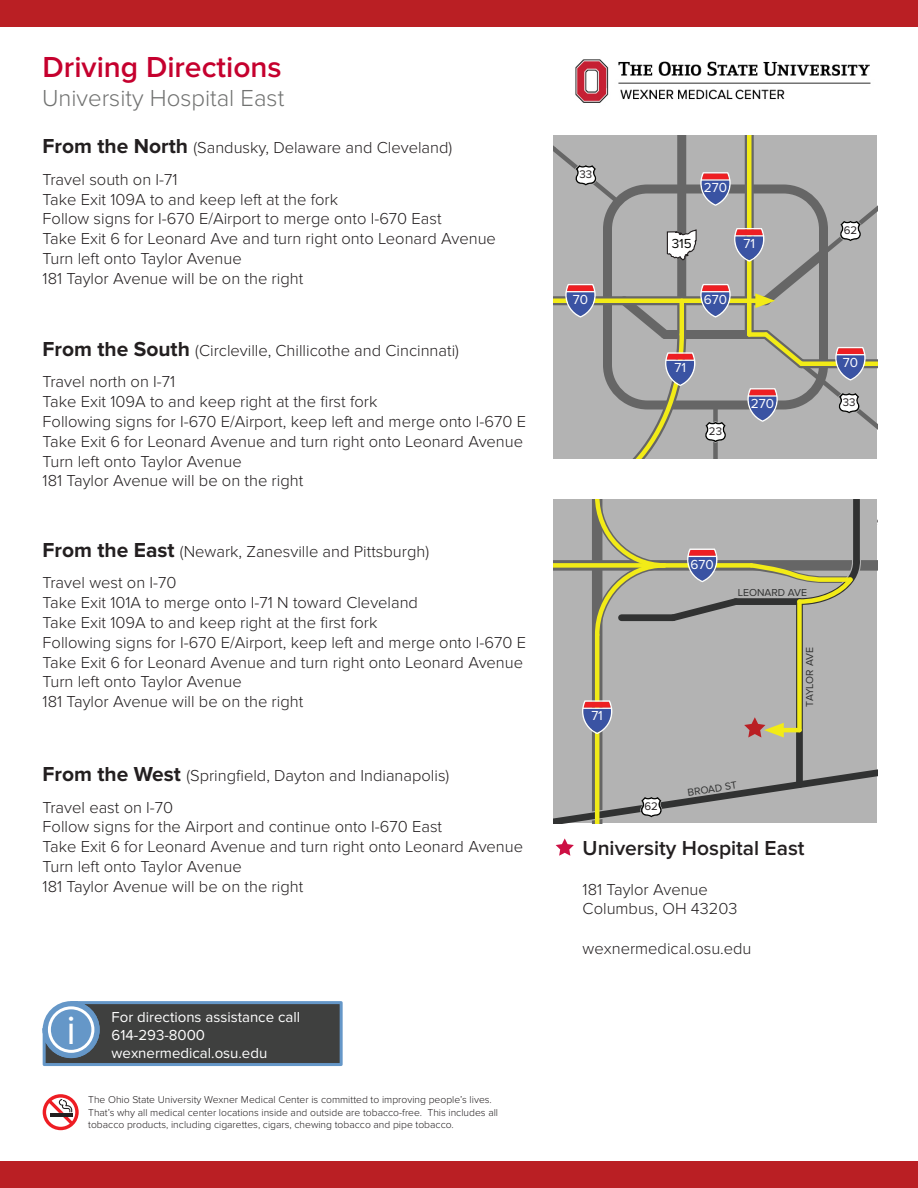
<style>
.page{position:relative;width:918px;height:1188px;background:#fff}
.page>*{position:absolute;margin:0;border:0;box-sizing:border-box;transform-origin:0 0}
.t1{font:42px "Proxima Nova";color:#fff}
.t2{font:600 30px "Proxima Nova";color:#c5002e}
.t3{font:300 24px "Proxima Nova";color:#717271}
.t4{font:600 21px "Proxima Nova";color:#231f20}
.t5{font:300 16.5px/19.8px "Proxima Nova";color:#231f20}
.t6{font:15px/18px "Proxima Nova";color:#fff}
.t7{font:13.5px "Proxima Nova";color:#fff}
.t8{font:13.5px "Proxima Nova";color:#040503}
.t9{font:11.4px "Proxima Nova";color:#231f20}
.t10{font:10.5px "Proxima Nova";color:#313232}
.t11{font:10.5px "Proxima Nova";letter-spacing:-.035em;color:#313232}
.t12{font:300 10.35px/12.5px "Proxima Nova";color:#231f20}
.s1{font-weight:700;font-size:21px}
</style>
<div class="page">
<div style="left:0;top:0;width:918px;height:27px;background:#ba1f24"></div>
<div style="left:0;top:1161px;width:918px;height:27px;background:#ba1f24"></div>
<svg style="left:43px;top:1094px;width:36px;height:36px"></svg>
<svg style="left:556px;top:838px;width:18px;height:18px"></svg>
<svg style="left:745px;top:135px;width:9px;height:6px"></svg>
<div style="left:677px;top:135px;width:9px;height:199px;background:#666"></div>
<hr style="left:747px;top:135px;width:4px;height:199px;background:#f2eb17">
<svg style="left:554px;top:141px;width:323px;height:318px;background:#a9a7a5"></svg>
<div style="left:554px;top:499px;width:324px;height:324px;background:#b3b3b3"></div>
<div style="left:554px;top:560px;width:324px;height:11px;background:#666"></div>
<svg style="left:592px;top:642px;width:10px;height:119px"></svg>
<div style="left:796px;top:602px;width:7px;height:183px;background:#313232"></div>
<hr style="left:595px;top:635px;width:4px;height:189px;background:#f2eb17">
<div style="left:554px;top:563px;width:197px;height:5px;background:#f2eb17"></div>
<div style="left:797px;top:602px;width:5px;height:128px;background:#f2eb17"></div>
<hr style="left:783px;top:728px;width:16px;height:4px;background:#f2eb17">
<svg style="left:554px;top:761px;width:324px;height:63px"></svg>
<svg style="left:590px;top:499px;width:275px;height:143px"></svg>
<svg style="left:744px;top:717px;width:40px;height:21px"></svg>
<svg style="left:582px;top:700px;width:30px;height:34px"></svg>
<svg style="left:43px;top:1001px;width:300px;height:65px;background:#4d5861"></svg>
<img style="left:575px;top:59px;width:296px;height:44px">
<p class="t2" style="left:43px;top:50px;width:241px">Driving Directions</p>
<p class="t3" style="left:42px;top:84px;width:244px">University Hospital East</p>
<p class="t5" style="left:43px;top:138px;width:411px"><span class="s1">From the North</span> (Sandusky, Delaware and Cleveland)</p>
<p class="t5" style="left:43px;top:170px;width:136px">Travel south on I-71</p>
<p class="t5" style="left:43px;top:189px;width:297px">Take Exit 109A to and keep left at the fork</p>
<p class="t5" style="left:43px;top:209px;width:400px">Follow signs for I-670 E/Airport to merge onto I-670 East</p>
<p class="t5" style="left:43px;top:229px;width:455px">Take Exit 6 for Leonard Ave and turn right onto Leonard Avenue<br>Turn left onto Taylor Avenue</p>
<p class="t5" style="left:43px;top:269px;width:262px">181 Taylor Avenue will be on the right</p>
<p class="t5" style="left:43px;top:340px;width:418px"><span class="s1">From the South</span> (Circleville, Chillicothe and Cincinnati)</p>
<p class="t5" style="left:43px;top:372px;width:134px">Travel north on I-71</p>
<p class="t5" style="left:43px;top:392px;width:336px">Take Exit 109A to and keep right at the first fork</p>
<p class="t5" style="left:43px;top:412px;width:485px">Following signs for I-670 E/Airport, keep left and merge onto I-670 E</p>
<p class="t5" style="left:43px;top:432px;width:482px">Take Exit 6 for Leonard Avenue and turn right onto Leonard Avenue</p>
<p class="t5" style="left:43px;top:451px;width:201px">Turn left onto Taylor Avenue</p>
<p class="t5" style="left:43px;top:471px;width:262px">181 Taylor Avenue will be on the right</p>
<p class="t5" style="left:43px;top:541px;width:388px"><span class="s1">From the East</span> (Newark, Zanesville and Pittsburgh)</p>
<p class="t5" style="left:43px;top:573px;width:135px">Travel west on I-70</p>
<p class="t5" style="left:43px;top:593px;width:377px">Take Exit 101A to merge onto I-71 N toward Cleveland</p>
<p class="t5" style="left:43px;top:613px;width:336px">Take Exit 109A to and keep right at the first fork</p>
<p class="t5" style="left:43px;top:633px;width:485px">Following signs for I-670 E/Airport, keep left and merge onto I-670 E</p>
<p class="t5" style="left:43px;top:652px;width:482px">Take Exit 6 for Leonard Avenue and turn right onto Leonard Avenue</p>
<p class="t5" style="left:43px;top:672px;width:201px">Turn left onto Taylor Avenue</p>
<p class="t5" style="left:43px;top:692px;width:262px">181 Taylor Avenue will be on the right</p>
<p class="t5" style="left:43px;top:766px;width:408px"><span class="s1">From the West</span> (Springfield, Dayton and Indianapolis)</p>
<p class="t5" style="left:43px;top:797px;width:132px">Travel east on I-70</p>
<p class="t5" style="left:43px;top:817px;width:401px">Follow signs for the Airport and continue onto I-670 East</p>
<p class="t5" style="left:43px;top:837px;width:482px">Take Exit 6 for Leonard Avenue and turn right onto Leonard Avenue</p>
<p class="t5" style="left:43px;top:857px;width:201px">Turn left onto Taylor Avenue</p>
<p class="t5" style="left:43px;top:877px;width:262px">181 Taylor Avenue will be on the right</p>
<p class="t1" style="left:66px;top:1006px;width:11px">i</p>
<p class="t6" style="left:112px;top:1008px;width:190px">For directions assistance call<br>614-293-8000 wexnermedical.osu.edu</p>
<p class="t12" style="left:88px;top:1094px;width:411px">The Ohio State University Wexner Medical Center is committed to improving people’s lives.<br>That’s why all medical center locations inside and outside are tobacco-free. This includes all tobacco products, including cigarettes, cigars, chewing tobacco and pipe tobacco.</p>
<p class="t9" style="left:579px;top:168px;width:14px">33</p>
<p class="t7" style="left:573px;top:292px;width:17px">70</p>
<p class="t7" style="left:704px;top:180px;width:25px">270</p>
<p class="t8" style="left:672px;top:236px;width:22px">315</p>
<p class="t7" style="left:743px;top:236px;width:13px">71</p>
<p class="t7" style="left:704px;top:292px;width:25px">670</p>
<p class="t7" style="left:674px;top:360px;width:13px">71</p>
<p class="t9" style="left:709px;top:425px;width:15px">23</p>
<p class="t7" style="left:751px;top:396px;width:25px">270</p>
<p class="t9" style="left:844px;top:224px;width:15px">62</p>
<p class="t7" style="left:843px;top:355px;width:17px">70</p>
<p class="t9" style="left:843px;top:396px;width:14px">33</p>
<p class="t7" style="left:591px;top:708px;width:13px">71</p>
<p class="t9" style="left:645px;top:800px;width:15px">62</p>
<p class="t7" style="left:691px;top:556px;width:25px">670</p>
<p class="t10" style="left:738px;top:587px;width:71px">LEONARD AVE</p>
<p class="t11" style="left:804px;top:707px;width:61px;rotate:-90deg">TAYLOR AVE</p>
<p class="t10" style="left:687px;top:786px;width:51px;rotate:-9deg">BROAD ST</p>
<p class="t4" style="left:583px;top:836px;width:223px">University Hospital East</p>
<p class="t5" style="left:583px;top:879px;width:127px">181 Taylor Avenue</p>
<p class="t5" style="left:583px;top:899px;width:156px">Columbus, OH 43203</p>
<p class="t5" style="left:583px;top:939px;width:170px">wexnermedical.osu.edu</p>
</div>
